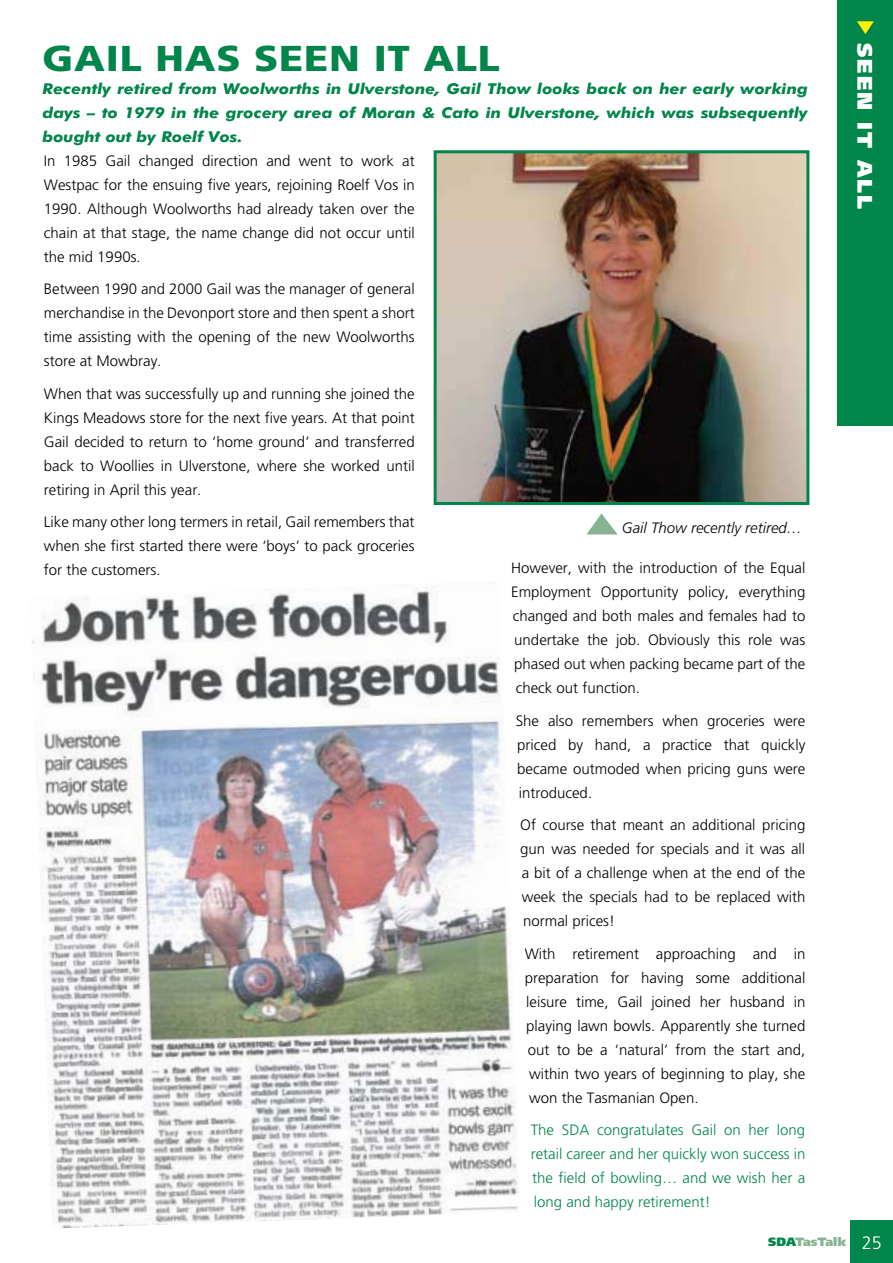
<style>
.page{position:relative;width:893px;height:1263px;background:#fff}
.page>*{position:absolute;margin:0;border:0;box-sizing:border-box;transform-origin:0 0}
.t1{font:900 36px "Frutiger";letter-spacing:.02em;color:#00854a;scale:1.1 1}
.t2{font:900 21px "Frutiger";letter-spacing:.1em;color:#fff}
.t3{font:300 18px "Frutiger";color:#fff}
.t4{font:300 15px/24px "Frutiger";color:#000;text-align:justify}
.t5{font:italic 700 15px/24px "Futura BT";color:#00854a;text-align:justify;scale:1.1 1}
.t6{font:300 15px/24px "Frutiger";color:#00854a;text-align:justify}
.t7{font:italic 300 15px "Frutiger";color:#000}
.t8{font:900 12px "Frutiger";color:#87b392}
.s1{color:#00854a}
</style>
<div class="page">
<div style="left:850px;top:1220px;width:43px;height:43px;background:#00854a"></div>
<div style="left:838px;top:0;width:55px;height:425px;background:#00854a"></div>
<svg style="left:857px;top:21px;width:17px;height:13px"></svg>
<img style="left:438px;top:154px;width:367px;height:347px">
<div style="left:434px;top:150px;width:375px;height:355px;border:3px solid #00854a"></div>
<img style="left:32px;top:582px;width:486px;height:646px">
<svg style="left:586px;top:513px;width:32px;height:22px"></svg>
<h1 class="t1" style="left:42px;top:44px;width:417px">GAIL HAS SEEN IT ALL</h1>
<p class="t5" style="left:42px;top:78px;width:697px">Recently retired from Woolworths in Ulverstone, Gail Thow looks back on her early working days – to 1979 in the grocery area of Moran &amp; Cato in Ulverstone, which was subsequently bought out by Roelf Vos.</p>
<p class="t4" style="left:44px;top:150px;width:372px">In 1985 Gail changed direction and went to work at Westpac for the ensuing five years, rejoining Roelf Vos in 1990. Although Woolworths had already taken over the chain at that stage, the name change did not occur until the mid 1990s.</p>
<p class="t4" style="left:44px;top:278px;width:372px">Between 1990 and 2000 Gail was the manager of general merchandise in the Devonport store and then spent a short time assisting with the opening of the new Woolworths store at Mowbray.</p>
<p class="t4" style="left:44px;top:383px;width:372px">When that was successfully up and running she joined the Kings Meadows store for the next five years. At that point Gail decided to return to ‘home ground’ and transferred back to Woollies in Ulverstone, where she worked until retiring in April this year.</p>
<p class="t4" style="left:44px;top:511px;width:372px">Like many other long termers in retail, Gail remembers that when she first started there were ‘boys’ to pack groceries for the customers.</p>
<p class="t7" style="left:622px;top:522px;width:181px">Gail Thow recently retired…</p>
<p class="t4" style="left:511px;top:557px;width:295px">However, with the introduction of the Equal</p>
<p class="t4" style="left:511px;top:581px;width:296px">Employment Opportunity policy, everything</p>
<p class="t4" style="left:513px;top:605px;width:294px">changed and both males and females had to</p>
<p class="t4" style="left:514px;top:629px;width:292px">undertake the job. Obviously this role was</p>
<p class="t4" style="left:514px;top:653px;width:292px">phased out when packing became part of the</p>
<p class="t4" style="left:516px;top:677px;width:126px">check out function.</p>
<p class="t4" style="left:516px;top:710px;width:291px">She also remembers when groceries were priced by hand, a practice that quickly became outmoded when pricing guns were introduced.</p>
<p class="t4" style="left:520px;top:814px;width:287px">Of course that meant an additional pricing gun was needed for specials and it was all a bit of a challenge when at the end of the week the specials had to be replaced with normal prices!</p>
<p class="t4" style="left:525px;top:943px;width:282px">With retirement approaching and in preparation for having some additional leisure time, Gail joined her husband in playing lawn bowls. Apparently she turned out to be a ‘natural’ from the start and, within two years of beginning to play, she won the Tasmanian Open.</p>
<p class="t6" style="left:531px;top:1119px;width:276px">The SDA congratulates Gail on her long retail career and her quickly won success in the field of bowling… and we wish her a long and happy retirement!</p>
<p class="t8" style="left:768px;top:1237px;width:80px"><span class="s1">SDA</span>TasTalk</p>
<h2 class="t2" style="left:873px;top:43px;width:168px;rotate:90deg">SEEN IT ALL</h2>
<p class="t3" style="left:862px;top:1235px;width:22px">25</p>
</div>
